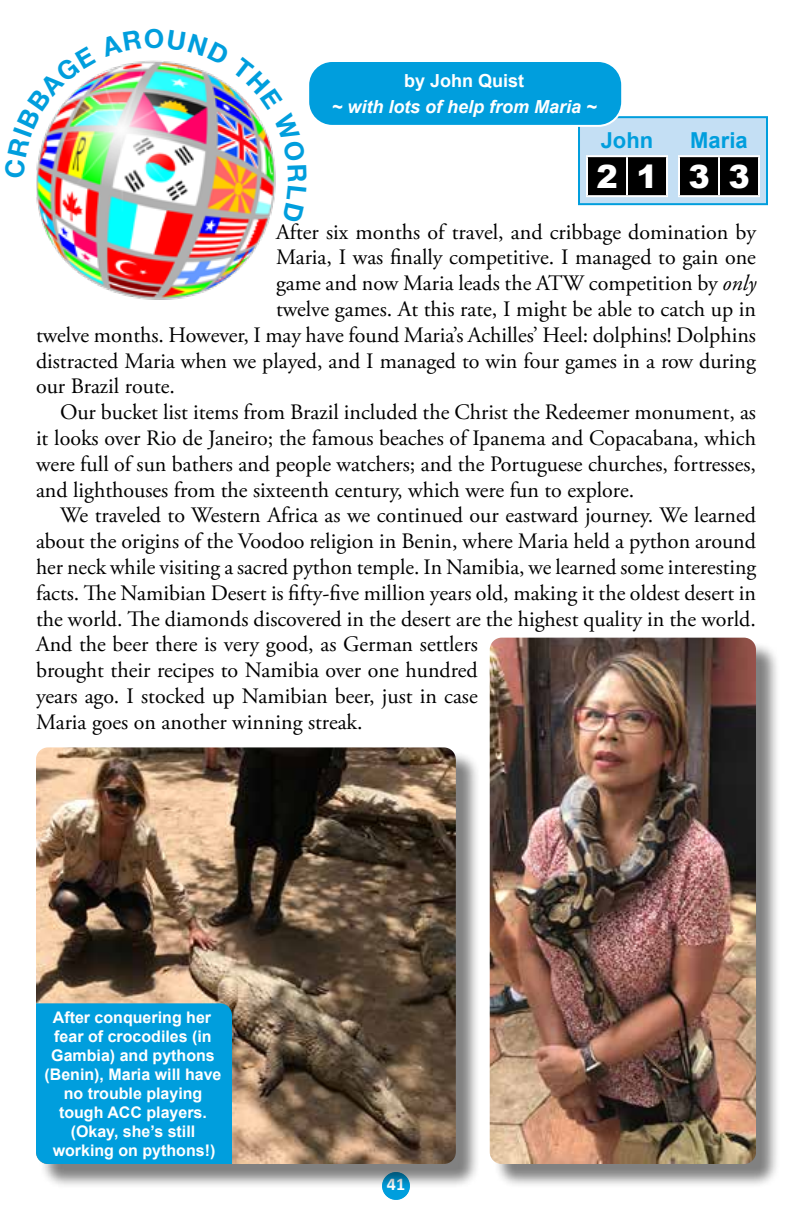
<style>
.page{position:relative;width:792px;height:1224px;background:#fff}
.page>*{position:absolute;margin:0;border:0;box-sizing:border-box;transform-origin:0 0}
.t1{font:900 32px "Arial";color:#fff}
.t2{font:22px "Adobe Garamond Pro";color:#000}
.t3{font:700 22px "Arial";color:#009edd}
.t4{font:italic 700 18px "Arial";color:#fff}
.t5{font:700 18px "Arial";color:#fff}
.t6{font:700 18px "Calibri";color:#fff}
.t7{font:700 16px/19px "Arial";color:#fff;text-align:center}
.s1{font-style:italic}
</style>
<div class="page">
<img style="left:42px;top:223px;width:227px;height:77px">
<div style="left:579px;top:117px;width:188px;height:87px;background:#c4dff4"></div>
<svg style="left:588px;top:157px;width:170px;height:38px;background:#0d0e10"></svg>
<hr style="left:626px;top:157px;width:2px;height:38px;background:#fff">
<hr style="left:666px;top:157px;width:2px;height:38px;background:#fff">
<hr style="left:678px;top:157px;width:2px;height:38px;background:#fff">
<hr style="left:718px;top:157px;width:2px;height:38px;background:#fff">
<hr style="left:758px;top:157px;width:2px;height:38px;background:#fff">
<hr style="left:586px;top:155px;width:41px;height:2px;background:#fff">
<hr style="left:586px;top:157px;width:2px;height:38px;background:#fff">
<hr style="left:627px;top:155px;width:41px;height:2px;background:#fff">
<hr style="left:678px;top:155px;width:41px;height:2px;background:#fff">
<hr style="left:719px;top:155px;width:41px;height:2px;background:#fff">
<hr style="left:586px;top:195px;width:41px;height:2px;background:#fff">
<hr style="left:627px;top:195px;width:41px;height:2px;background:#fff">
<hr style="left:678px;top:195px;width:41px;height:2px;background:#fff">
<hr style="left:719px;top:195px;width:41px;height:2px;background:#fff">
<div style="left:578px;top:116px;width:190px;height:89px;border:2px solid #009edd"></div>
<div style="left:382px;top:1172px;width:28px;height:28px;background:#009edd;border-radius:50%"></div>
<div style="left:39px;top:750px;width:441px;height:439px;background:#000;opacity:.5"></div>
<img style="left:36px;top:747px;width:420px;height:417px">
<div style="left:493px;top:641px;width:288px;height:548px;background:#000;opacity:.5"></div>
<img style="left:490px;top:638px;width:266px;height:526px">
<div style="left:36px;top:1003px;width:196px;height:161px;background:#009edd"></div>
<div style="left:308px;top:61px;width:314px;height:65px;background:#009edd;border-radius:24px"></div>
<div style="left:307px;top:60px;width:316px;height:67px;border:2px solid #fff;border-radius:24px"></div>
<img style="left:36px;top:60px;width:240px;height:163px">
<p class="t5" style="left:404px;top:69px;width:122px">by John Quist</p>
<p class="t4" style="left:332px;top:95px;width:266px">~ with lots of help from Maria ~</p>
<p class="t3" style="left:601px;top:126px;width:54px">John</p>
<p class="t3" style="left:690px;top:126px;width:59px">Maria</p>
<h1 class="t1" style="left:596px;top:153px;width:155px">21 33</h1>
<p class="t2" style="left:276px;top:218px;width:482px">After six months of travel, and cribbage domination by</p>
<p class="t2" style="left:276px;top:244px;width:481px">Maria, I was finally competitive. I managed to gain one</p>
<p class="t2" style="left:276px;top:270px;width:482px">game and now Maria leads the ATW competition by <span class="s1">only</span></p>
<p class="t2" style="left:276px;top:296px;width:482px">twelve games. At this rate, I might be able to catch up in</p>
<p class="t2" style="left:36px;top:322px;width:722px">twelve months. However, I may have found Maria’s Achilles’ Heel: dolphins! Dolphins</p>
<p class="t2" style="left:36px;top:347px;width:721px">distracted Maria when we played, and I managed to win four games in a row during</p>
<p class="t2" style="left:36px;top:373px;width:140px">our Brazil route.</p>
<p class="t2" style="left:60px;top:399px;width:698px">Our bucket list items from Brazil included the Christ the Redeemer monument, as</p>
<p class="t2" style="left:36px;top:425px;width:722px">it looks over Rio de Janeiro; the famous beaches of Ipanema and Copacabana, which</p>
<p class="t2" style="left:36px;top:451px;width:722px">were full of sun bathers and people watchers; and the Portuguese churches, fortresses,</p>
<p class="t2" style="left:36px;top:476px;width:600px">and lighthouses from the sixteenth century, which were fun to explore.</p>
<p class="t2" style="left:60px;top:502px;width:698px">We traveled to Western Africa as we continued our eastward journey. We learned</p>
<p class="t2" style="left:36px;top:528px;width:722px">about the origins of the Voodoo religion in Benin, where Maria held a python around</p>
<p class="t2" style="left:36px;top:554px;width:722px">her neck while visiting a sacred python temple. In Namibia, we learned some interesting</p>
<p class="t2" style="left:36px;top:580px;width:722px">facts. The Namibian Desert is fifty-five million years old, making it the oldest desert in</p>
<p class="t2" style="left:36px;top:605px;width:722px">the world. The diamonds discovered in the desert are the highest quality in the world.</p>
<p class="t2" style="left:36px;top:631px;width:443px">And the beer there is very good, as German settlers</p>
<p class="t2" style="left:36px;top:657px;width:443px">brought their recipes to Namibia over one hundred</p>
<p class="t2" style="left:36px;top:683px;width:443px">years ago. I stocked up Namibian beer, just in case</p>
<p class="t2" style="left:36px;top:709px;width:328px">Maria goes on another winning streak.</p>
<p class="t7" style="left:45px;top:1008px;width:178px">After conquering her fear of crocodiles (in<br>Gambia) and pythons (Benin), Maria will have no trouble playing tough ACC players. (Okay, she’s still working on pythons!)</p>
<p class="t6" style="left:387px;top:1172px;width:20px">41</p>
</div>
